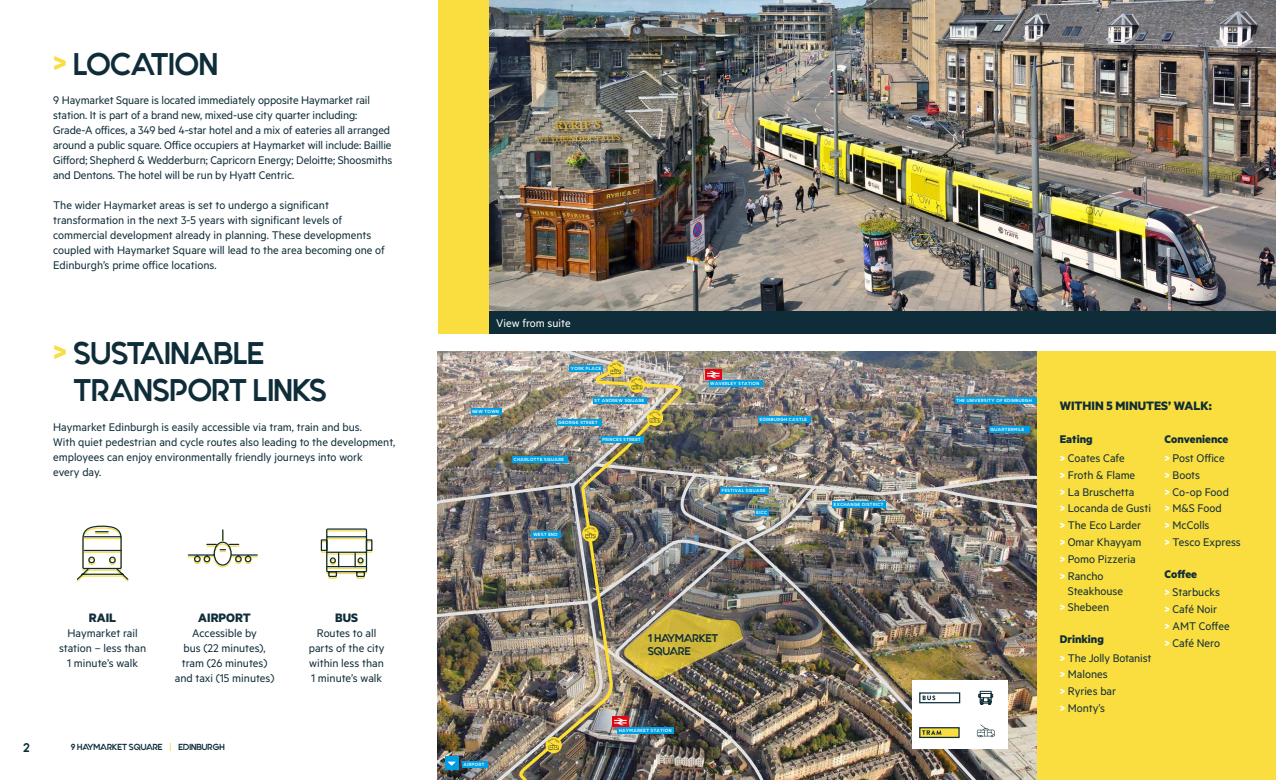
<style>
.page{position:relative;width:1276px;height:780px;background:#fff}
.page>*{position:absolute;margin:0;border:0;box-sizing:border-box;transform-origin:0 0}
.t1{font:700 31.12px/37.4px "Quantify";color:#0f2d39}
.t2{font:700 13.75px "Metric";color:#0f2d39}
.t3{font:12.5px/15px "Metric";color:#0f2d39}
.t4{font:700 12.5px "Metric";color:#0f2d39}
.t5{font:12.5px "Metric";color:#fff}
.t6{font:700 12.5px "Quantify";color:#0f2d39}
.t7{font:700 11.12px/13.4px "Quantify";color:#0f2d39}
.t8{font:700 8.75px "Quantify";color:#0f2d39}
.t9{font:700 4.38px "Quantify";letter-spacing:.11em;color:#fff}
.s1{color:#fadd3e}
.s2{font-weight:700;color:#fff}
</style>
<div class="page">
<div style="left:438px;top:0;width:51px;height:334px;background:#fadd3e"></div>
<div style="left:1036px;top:351px;width:240px;height:429px;background:#fadd3e"></div>
<img style="left:686px;top:351px;width:350px;height:110px">
<img style="left:437px;top:351px;width:249px;height:110px">
<img style="left:514px;top:366px;width:170px;height:95px">
<div style="left:593px;top:396px;width:53px;height:7px;background:#009fe3"></div>
<div style="left:708px;top:380px;width:54px;height:6px;background:#009fe3"></div>
<div style="left:955px;top:396px;width:81px;height:7px;background:#009fe3"></div>
<div style="left:471px;top:407px;width:31px;height:7px;background:#009fe3"></div>
<div style="left:758px;top:416px;width:52px;height:7px;background:#009fe3"></div>
<div style="left:989px;top:426px;width:40px;height:7px;background:#009fe3"></div>
<div style="left:601px;top:436px;width:42px;height:6px;background:#009fe3"></div>
<div style="left:557px;top:418px;width:44px;height:7px;background:#009fe3"></div>
<div style="left:569px;top:365px;width:33px;height:6px;background:#009fe3"></div>
<div style="left:512px;top:456px;width:56px;height:7px;background:#009fe3"></div>
<svg style="left:705px;top:369px;width:16px;height:11px"></svg>
<svg style="left:707px;top:371px;width:12px;height:7px"></svg>
<svg style="left:647px;top:409px;width:16px;height:17px"></svg>
<svg style="left:629px;top:376px;width:16px;height:17px"></svg>
<svg style="left:607px;top:361px;width:17px;height:16px"></svg>
<img style="left:489px;top:0;width:787px;height:311px">
<svg style="left:76px;top:525px;width:53px;height:57px"></svg>
<svg style="left:187px;top:529px;width:71px;height:39px"></svg>
<svg style="left:320px;top:528px;width:53px;height:51px"></svg>
<div style="left:489px;top:311px;width:787px;height:23px;background:#0f2d39"></div>
<img style="left:437px;top:461px;width:599px;height:319px">
<svg style="left:649px;top:411px;width:12px;height:12px"></svg>
<svg style="left:631px;top:378px;width:12px;height:12px"></svg>
<svg style="left:610px;top:362px;width:11px;height:12px"></svg>
<p class="t1" style="left:53px;top:46px;width:166px"><span class="s1">&gt;</span> LOCATION</p>
<p class="t3" style="left:53px;top:92px;width:340px">9 Haymarket Square is located immediately opposite Haymarket rail station. It is part of a brand new, mixed-use city quarter including:<br>Grade-A offices, a 349 bed 4-star hotel and a mix of eateries all arranged around a public square. Office occupiers at Haymarket will include: Baillie Gifford; Shepherd &amp; Wedderburn; Capricorn Energy; Deloitte; Shoosmiths and Dentons. The hotel will be run by Hyatt Centric.</p>
<p class="t3" style="left:53px;top:197px;width:333px">The wider Haymarket areas is set to undergo a significant transformation in the next 3-5 years with significant levels of commercial development already in planning. These developments coupled with Haymarket Square will lead to the area becoming one of Edinburgh’s prime office locations.</p>
<p class="t1" style="left:74px;top:335px;width:255px;text-indent:-20px"><span class="s1">&gt;</span> SUSTAINABLE<br>TRANSPORT LINKS</p>
<p class="t3" style="left:53px;top:419px;width:343px">Haymarket Edinburgh is easily accessible via tram, train and bus.<br>With quiet pedestrian and cycle routes also leading to the development, employees can enjoy environmentally friendly journeys into work<br>every day.</p>
<p class="t2" style="left:89px;top:609px;width:29px">RAIL</p>
<p class="t3" style="left:59px;top:624px;width:89px;text-align:center">Haymarket rail station – less than<br>1 minute’s walk</p>
<p class="t2" style="left:198px;top:609px;width:54px">AIRPORT</p>
<p class="t3" style="left:175px;top:624px;width:101px;text-align:center">Accessible by<br>bus (22 minutes), tram (26 minutes) and taxi (15 minutes)</p>
<p class="t6" style="left:23px;top:741px;width:8px">2</p>
<p class="t8" style="left:71px;top:742px;width:155px">9 HAYMARKET SQUARE <span class="s1">|</span> EDINBURGH</p>
<p class="t2" style="left:335px;top:609px;width:25px">BUS</p>
<p class="t3" style="left:309px;top:624px;width:77px;text-align:center">Routes to all parts of the city within less than<br>1 minute’s walk</p>
<p class="t5" style="left:496px;top:315px;width:76px">View from suite</p>
<p class="t9" style="left:571px;top:366px;width:32px">YORK PLACE</p>
<p class="t9" style="left:472px;top:409px;width:28px">NEW TOWN</p>
<p class="t9" style="left:594px;top:398px;width:51px">ST ANDREW SQUARE</p>
<p class="t9" style="left:558px;top:420px;width:41px">GEORGE STREET</p>
<p class="t9" style="left:514px;top:457px;width:51px">CHARLOTTE SQUARE</p>
<p class="t9" style="left:602px;top:437px;width:40px">PRINCES STREET</p>
<p class="t9" style="left:533px;top:532px;width:26px">WEST END</p>
<p class="t9" style="left:710px;top:381px;width:50px">WAVERLEY STATION</p>
<p class="t9" style="left:760px;top:417px;width:49px">EDINBURGH CASTLE</p>
<p class="t9" style="left:722px;top:488px;width:45px">FESTIVAL SQUARE</p>
<p class="t9" style="left:756px;top:510px;width:12px">EICC</p>
<p class="t9" style="left:834px;top:502px;width:51px">EXCHANGE DISTRICT</p>
<p class="t9" style="left:463px;top:762px;width:22px">AIRPORT</p>
<p class="t7" style="left:648px;top:631px;width:72px">1 HAYMARKET<br>SQUARE</p>
<p class="t9" style="left:619px;top:728px;width:54px">HAYMARKET STATION</p>
<p class="t9" style="left:956px;top:398px;width:77px">THE UNIVERSITY OF EDINBURGH</p>
<p class="t9" style="left:990px;top:427px;width:35px">QUARTERMILE</p>
<p class="t2" style="left:1060px;top:398px;width:153px">WITHIN 5 MINUTES’ WALK:</p>
<p class="t4" style="left:1060px;top:432px;width:34px">Eating</p>
<p class="t3" style="left:1060px;top:450px;width:66px"><span class="s2">&gt;</span> Coates Cafe</p>
<p class="t3" style="left:1060px;top:467px;width:77px"><span class="s2">&gt;</span> Froth &amp; Flame</p>
<p class="t3" style="left:1060px;top:483px;width:76px"><span class="s2">&gt;</span> La Bruschetta</p>
<p class="t3" style="left:1060px;top:500px;width:93px"><span class="s2">&gt;</span> Locanda de Gusti</p>
<p class="t3" style="left:1060px;top:517px;width:83px"><span class="s2">&gt;</span> The Eco Larder</p>
<p class="t3" style="left:1060px;top:534px;width:83px"><span class="s2">&gt;</span> Omar Khayyam</p>
<p class="t3" style="left:1060px;top:551px;width:77px"><span class="s2">&gt;</span> Pomo Pizzeria</p>
<p class="t3" style="left:1067px;top:567px;width:57px;text-indent:-8px"><span class="s2">&gt;</span> Rancho<br>Steakhouse</p>
<p class="t3" style="left:1060px;top:599px;width:51px"><span class="s2">&gt;</span> Shebeen</p>
<p class="t4" style="left:1060px;top:631px;width:46px">Drinking</p>
<p class="t3" style="left:1060px;top:649px;width:93px"><span class="s2">&gt;</span> The Jolly Botanist</p>
<p class="t3" style="left:1060px;top:666px;width:49px"><span class="s2">&gt;</span> Malones</p>
<p class="t3" style="left:1060px;top:683px;width:58px"><span class="s2">&gt;</span> Ryries bar</p>
<p class="t3" style="left:1060px;top:700px;width:47px"><span class="s2">&gt;</span> Monty’s</p>
<p class="t4" style="left:1164px;top:432px;width:65px">Convenience</p>
<p class="t3" style="left:1164px;top:450px;width:61px"><span class="s2">&gt;</span> Post Office</p>
<p class="t3" style="left:1164px;top:467px;width:37px"><span class="s2">&gt;</span> Boots</p>
<p class="t3" style="left:1164px;top:483px;width:66px"><span class="s2">&gt;</span> Co-op Food</p>
<p class="t3" style="left:1164px;top:500px;width:59px"><span class="s2">&gt;</span> M&amp;S Food</p>
<p class="t3" style="left:1164px;top:517px;width:46px"><span class="s2">&gt;</span> McColls</p>
<p class="t3" style="left:1164px;top:534px;width:78px"><span class="s2">&gt;</span> Tesco Express</p>
<p class="t4" style="left:1164px;top:566px;width:34px">Coffee</p>
<p class="t3" style="left:1164px;top:584px;width:57px"><span class="s2">&gt;</span> Starbucks</p>
<p class="t3" style="left:1164px;top:601px;width:54px"><span class="s2">&gt;</span> Café Noir</p>
<p class="t3" style="left:1164px;top:618px;width:67px"><span class="s2">&gt;</span> AMT Coffee</p>
<p class="t3" style="left:1164px;top:634px;width:57px"><span class="s2">&gt;</span> Café Nero</p>
</div>
